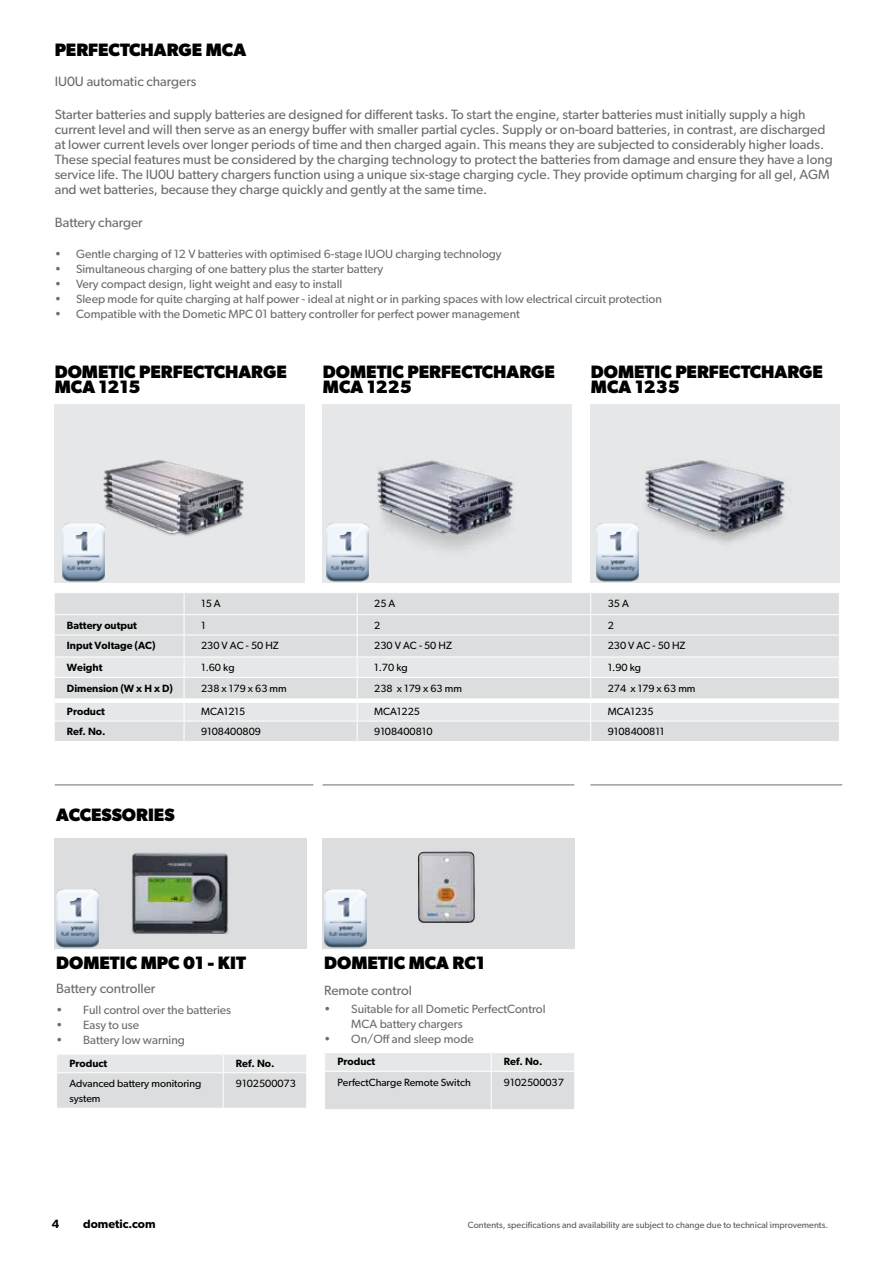
<style>
.page{position:relative;width:893px;height:1263px;background:#fff}
.page>*{position:absolute;margin:0;border:0;box-sizing:border-box;transform-origin:0 0}
.t1{font:700 18px/15px "Gibson";color:#000}
.t2{font:13.5px/15px "Gibson";color:#6b6c6f}
.t3{font:12px/15px "Gibson";color:#6b6c6f}
.t4{font:600 12px "Gibson";color:#000}
.t5{font:10.5px/15px "Gibson";color:#000}
.t6{font:600 10.5px "Gibson";color:#000}
.t7{font:9px "Gibson";letter-spacing:.005em;color:#58595b}
</style>
<div class="page">
<hr style="left:55px;top:784px;width:258px;height:1px;background:#6b6c6f">
<hr style="left:322px;top:784px;width:252px;height:1px;background:#6b6c6f">
<hr style="left:590px;top:784px;width:252px;height:1px;background:#6b6c6f">
<div style="left:55px;top:838px;width:252px;height:111px;background:#dcddde"></div>
<img style="left:132px;top:853px;width:96px;height:80px">
<div style="left:323px;top:838px;width:252px;height:111px;background:#dcddde"></div>
<svg style="left:57px;top:1055px;width:249px;height:53px"></svg>
<hr style="left:56px;top:1072px;width:167px;height:1px;background:#fff">
<hr style="left:223px;top:1072px;width:84px;height:1px;background:#fff">
<hr style="left:223px;top:1073px;width:1px;height:35px;background:#fff">
<svg style="left:325px;top:1053px;width:249px;height:56px"></svg>
<hr style="left:324px;top:1071px;width:167px;height:1px;background:#fff">
<hr style="left:491px;top:1071px;width:84px;height:1px;background:#fff">
<hr style="left:491px;top:1072px;width:1px;height:37px;background:#fff">
<img style="left:418px;top:851px;width:57px;height:72px">
<div style="left:54px;top:404px;width:250px;height:179px;background:#e6e7e8"></div>
<img style="left:103px;top:460px;width:141px;height:76px">
<div style="left:322px;top:404px;width:250px;height:179px;background:#e6e7e8"></div>
<img style="left:368px;top:460px;width:147px;height:110px">
<div style="left:590px;top:404px;width:250px;height:179px;background:#e6e7e8"></div>
<img style="left:644px;top:460px;width:148px;height:83px">
<img style="left:62px;top:521px;width:43px;height:61px">
<img style="left:326px;top:523px;width:42px;height:59px">
<img style="left:596px;top:523px;width:43px;height:59px">
<img style="left:56px;top:889px;width:43px;height:59px">
<img style="left:324px;top:889px;width:43px;height:59px">
<div style="left:55px;top:593px;width:784px;height:148px;background:#dcddde"></div>
<svg style="left:55px;top:658px;width:784px;height:63px;fill:#e6e7e8"></svg>
<hr style="left:54px;top:614px;width:130px;height:1px;background:#fff">
<hr style="left:184px;top:614px;width:173px;height:1px;background:#fff">
<hr style="left:357px;top:614px;width:234px;height:1px;background:#fff">
<hr style="left:591px;top:614px;width:249px;height:1px;background:#fff">
<hr style="left:54px;top:635px;width:130px;height:1px;background:#fff">
<hr style="left:184px;top:635px;width:173px;height:1px;background:#fff">
<hr style="left:357px;top:635px;width:234px;height:1px;background:#fff">
<hr style="left:591px;top:635px;width:249px;height:1px;background:#fff">
<hr style="left:54px;top:657px;width:130px;height:1px;background:#fff">
<hr style="left:184px;top:657px;width:173px;height:1px;background:#fff">
<hr style="left:357px;top:657px;width:234px;height:1px;background:#fff">
<hr style="left:591px;top:657px;width:249px;height:1px;background:#fff">
<hr style="left:54px;top:677px;width:130px;height:1px;background:#fff">
<hr style="left:184px;top:677px;width:173px;height:1px;background:#fff">
<hr style="left:357px;top:677px;width:234px;height:1px;background:#fff">
<hr style="left:591px;top:677px;width:249px;height:1px;background:#fff">
<hr style="left:54px;top:721px;width:130px;height:1px;background:#fff">
<hr style="left:184px;top:721px;width:173px;height:1px;background:#fff">
<svg style="left:184px;top:593px;width:1px;height:148px"></svg>
<hr style="left:357px;top:721px;width:234px;height:1px;background:#fff">
<svg style="left:357px;top:593px;width:1px;height:148px"></svg>
<hr style="left:591px;top:721px;width:249px;height:1px;background:#fff">
<svg style="left:590px;top:593px;width:1px;height:148px"></svg>
<div style="left:55px;top:698px;width:129px;height:5px;background:#fff"></div>
<div style="left:184px;top:698px;width:173px;height:5px;background:#fff"></div>
<div style="left:357px;top:698px;width:234px;height:5px;background:#fff"></div>
<div style="left:591px;top:698px;width:248px;height:5px;background:#fff"></div>
<h1 class="t1" style="left:55px;top:41px;width:193px">PERFECTCHARGE MCA</h1>
<p class="t2" style="left:55px;top:73px;width:143px">IU0U automatic chargers</p>
<p class="t2" style="left:55px;top:106px;width:779px">Starter batteries and supply batteries are designed for different tasks. To start the engine, starter batteries must initially supply a high current level and will then serve as an energy buffer with smaller partial cycles. Supply or on-board batteries, in contrast, are discharged at lower current levels over longer periods of time and then charged again. This means they are subjected to considerably higher loads.<br>These special features must be considered by the charging technology to protect the batteries from damage and ensure they have a long service life. The IU0U battery chargers function using a unique six-stage charging cycle. They provide optimum charging for all gel, AGM and wet batteries, because they charge quickly and gently at the same time.</p>
<p class="t2" style="left:55px;top:214px;width:89px">Battery charger</p>
<p class="t3" style="left:55px;top:246px;width:448px">• Gentle charging of 12 V batteries with optimised 6-stage IUOU charging technology</p>
<p class="t3" style="left:55px;top:261px;width:330px">• Simultaneous charging of one battery plus the starter battery</p>
<p class="t3" style="left:55px;top:276px;width:289px">• Very compact design, light weight and easy to install</p>
<p class="t3" style="left:55px;top:291px;width:609px">• Sleep mode for quite charging at half power - ideal at night or in parking spaces with low electrical circuit protection</p>
<p class="t3" style="left:55px;top:306px;width:467px">• Compatible with the Dometic MPC 01 battery controller for perfect power management</p>
<h1 class="t1" style="left:55px;top:364px;width:234px">DOMETIC PERFECTCHARGE<br>MCA 1215</h1>
<h1 class="t1" style="left:323px;top:364px;width:234px">DOMETIC PERFECTCHARGE<br>MCA 1225</h1>
<h1 class="t1" style="left:591px;top:364px;width:234px">DOMETIC PERFECTCHARGE<br>MCA 1235</h1>
<p class="t5" style="left:201px;top:596px;width:21px">15 A</p>
<p class="t5" style="left:374px;top:596px;width:23px">25 A</p>
<p class="t5" style="left:608px;top:596px;width:23px">35 A</p>
<p class="t6" style="left:67px;top:619px;width:71px">Battery output</p>
<p class="t5" style="left:201px;top:618px;width:6px">1</p>
<p class="t5" style="left:374px;top:618px;width:8px">2</p>
<p class="t5" style="left:608px;top:618px;width:8px">2</p>
<p class="t6" style="left:67px;top:639px;width:90px">Input Voltage (AC)</p>
<p class="t5" style="left:201px;top:638px;width:79px">230 V AC - 50 HZ</p>
<p class="t5" style="left:374px;top:638px;width:79px">230 V AC - 50 HZ</p>
<p class="t5" style="left:608px;top:638px;width:79px">230 V AC - 50 HZ</p>
<p class="t6" style="left:67px;top:661px;width:37px">Weight</p>
<p class="t5" style="left:201px;top:660px;width:35px">1.60 kg</p>
<p class="t5" style="left:374px;top:660px;width:35px">1.70 kg</p>
<p class="t5" style="left:608px;top:660px;width:35px">1.90 kg</p>
<p class="t6" style="left:67px;top:682px;width:107px">Dimension (W x H x D)</p>
<p class="t5" style="left:201px;top:680px;width:87px">238 x 179 x 63 mm</p>
<p class="t5" style="left:374px;top:680px;width:89px">238 x 179 x 63 mm</p>
<p class="t5" style="left:608px;top:680px;width:89px">274 x 179 x 63 mm</p>
<p class="t6" style="left:67px;top:705px;width:39px">Product</p>
<p class="t5" style="left:201px;top:704px;width:46px">MCA1215</p>
<p class="t5" style="left:374px;top:704px;width:47px">MCA1225</p>
<p class="t5" style="left:608px;top:704px;width:47px">MCA1235</p>
<p class="t6" style="left:67px;top:725px;width:40px">Ref. No.</p>
<p class="t5" style="left:201px;top:724px;width:61px">9108400809</p>
<p class="t5" style="left:374px;top:724px;width:60px">9108400810</p>
<p class="t5" style="left:608px;top:724px;width:58px">9108400811</p>
<h1 class="t1" style="left:56px;top:806px;width:120px">ACCESSORIES</h1>
<h1 class="t1" style="left:56px;top:955px;width:191px">DOMETIC MPC 01 - KIT</h1>
<p class="t2" style="left:56px;top:981px;width:101px">Battery controller</p>
<p class="t3" style="left:56px;top:1002px;width:177px">• Full control over the batteries</p>
<p class="t3" style="left:56px;top:1017px;width:84px">• Easy to use</p>
<p class="t3" style="left:56px;top:1032px;width:130px">• Battery low warning</p>
<p class="t6" style="left:69px;top:1057px;width:39px">Product</p>
<p class="t6" style="left:236px;top:1057px;width:40px">Ref. No.</p>
<p class="t5" style="left:69px;top:1076px;width:133px">Advanced battery monitoring system</p>
<p class="t5" style="left:236px;top:1076px;width:61px">9102500073</p>
<h1 class="t1" style="left:324px;top:955px;width:162px">DOMETIC MCA RC1</h1>
<p class="t2" style="left:324px;top:982px;width:89px">Remote control</p>
<p class="t3" style="left:351px;top:1001px;width:196px;text-indent:-27px">• Suitable for all Dometic PerfectControl<br>MCA battery chargers</p>
<p class="t3" style="left:324px;top:1031px;width:151px">• On/Off and sleep mode</p>
<p class="t6" style="left:337px;top:1055px;width:39px">Product</p>
<p class="t6" style="left:504px;top:1055px;width:40px">Ref. No.</p>
<p class="t5" style="left:337px;top:1074px;width:135px">PerfectCharge Remote Switch</p>
<p class="t5" style="left:504px;top:1074px;width:61px">9102500037</p>
<p class="t4" style="left:52px;top:1216px;width:9px">4</p>
<p class="t4" style="left:83px;top:1216px;width:74px">dometic.com</p>
<p class="t7" style="left:468px;top:1219px;width:362px">Contents, specifications and availability are subject to change due to technical improvements.</p>
</div>
